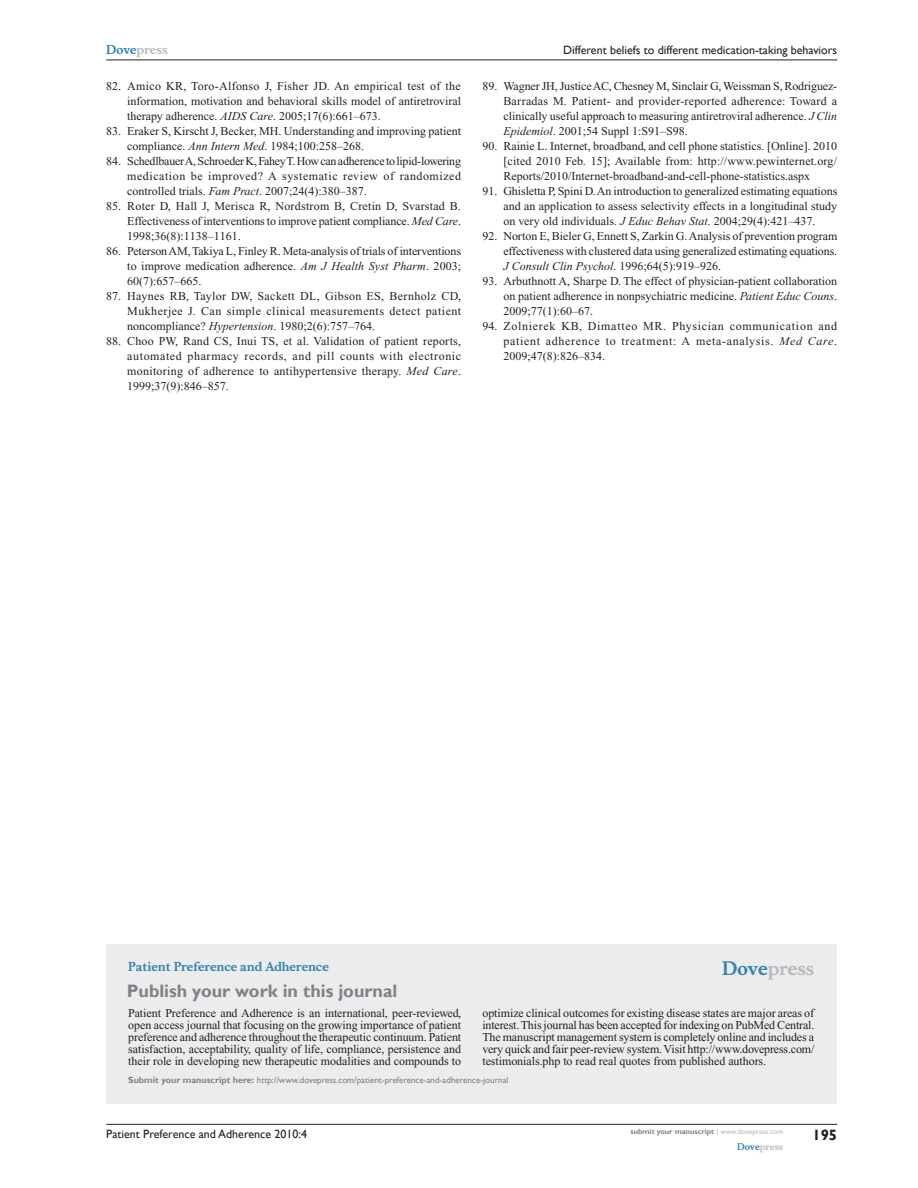
<style>
.page{position:relative;width:918px;height:1188px;background:#fff}
.page>*{position:absolute;margin:0;border:0;box-sizing:border-box;transform-origin:0 0}
.t1{font:700 18px "Gill Sans";color:#808285}
.t2{font:700 18px "Musee";color:#b8b9bc}
.t3{font:700 15px "Gill Sans";color:#231f20}
.t4{font:12px/15px "Times New Roman";color:#231f20;text-align:justify}
.t5{font:12px "Gill Sans";color:#231f20}
.t6{font:700 12px "Musee";color:#3485ae}
.t7{font:700 12px "Musee";color:#b8b9bc}
.t8{font:9px "Gill Sans";color:#808285}
.t9{font:700 9px "Musee";color:#b8b9bc}
.t10{font:700 7.5px "Gill Sans";color:#808285}
.s1{color:#3485ae}
.s2{font-style:italic}
.s3{font-weight:700}
.s4{font-weight:400;color:#b8b9bc}
</style>
<div class="page">
<div style="left:106px;top:944px;width:731px;height:159px;background:#ececee"></div>
<hr style="left:106px;top:1124px;width:731px;height:1px;background:#231f20">
<hr style="left:106px;top:60px;width:731px;height:1px;background:#231f20">
<p class="t7" style="left:106px;top:43px;width:63px"><span class="s1">Dove</span>press</p>
<p class="t4" style="left:127px;top:79px;width:335px;text-indent:-21px">82. Amico KR, Toro-Alfonso J, Fisher JD. An empirical test of the information, motivation and behavioral skills model of antiretroviral therapy adherence. <span class="s2">AIDS Care</span>. 2005;17(6):661–673.</p>
<p class="t4" style="left:127px;top:124px;width:335px;text-indent:-21px">83. Eraker S, Kirscht J, Becker, MH. Understanding and improving patient compliance. <span class="s2">Ann Intern Med</span>. 1984;100:258–268.</p>
<p class="t4" style="left:127px;top:154px;width:335px;text-indent:-21px">84. Schedlbauer A, Schroeder K, Fahey T. How can adherence to lipid-lowering medication be improved? A systematic review of randomized controlled trials. <span class="s2">Fam Pract</span>. 2007;24(4):380–387.</p>
<p class="t4" style="left:127px;top:199px;width:335px;text-indent:-21px">85. Roter D, Hall J, Merisca R, Nordstrom B, Cretin D, Svarstad B.<br>Effectiveness of interventions to improve patient compliance. <span class="s2">Med Care</span>.<br>1998;36(8):1138–1161.</p>
<p class="t4" style="left:127px;top:244px;width:335px;text-indent:-21px">86. Peterson AM, Takiya L, Finley R. Meta-analysis of trials of interventions to improve medication adherence. <span class="s2">Am J Health Syst Pharm</span>. 2003; 60(7):657–665.</p>
<p class="t4" style="left:127px;top:289px;width:335px;text-indent:-21px">87. Haynes RB, Taylor DW, Sackett DL, Gibson ES, Bernholz CD, Mukherjee J. Can simple clinical measurements detect patient noncompliance? <span class="s2">Hypertension</span>. 1980;2(6):757–764.</p>
<p class="t4" style="left:127px;top:334px;width:335px;text-indent:-21px">88. Choo PW, Rand CS, Inui TS, et al. Validation of patient reports, automated pharmacy records, and pill counts with electronic monitoring of adherence to antihypertensive therapy. <span class="s2">Med Care</span>.<br>1999;37(9):846–857.</p>
<p class="t5" style="left:563px;top:43px;width:276px">Different beliefs to different medication-taking behaviors</p>
<p class="t4" style="left:503px;top:79px;width:335px;text-indent:-21px">89. Wagner JH, Justice AC, Chesney M, Sinclair G, Weissman S, Rodriguez-Barradas M. Patient- and provider-reported adherence: Toward a clinically useful approach to measuring antiretroviral adherence. <span class="s2">J Clin Epidemiol</span>. 2001;54 Suppl 1:S91–S98.</p>
<p class="t4" style="left:503px;top:139px;width:335px;text-indent:-21px">90. Rainie L. Internet, broadband, and cell phone statistics. [Online]. 2010 [cited 2010 Feb. 15]; Available from: http://www.pewinternet.org/ Reports/2010/Internet-broadband-and-cell-phone-statistics.aspx</p>
<p class="t4" style="left:503px;top:184px;width:335px;text-indent:-21px">91. Ghisletta P, Spini D. An introduction to generalized estimating equations and an application to assess selectivity effects in a longitudinal study on very old individuals. <span class="s2">J Educ Behav Stat</span>. 2004;29(4):421–437.</p>
<p class="t4" style="left:503px;top:229px;width:336px;text-indent:-21px">92. Norton E, Bieler G, Ennett S, Zarkin G. Analysis of prevention program effectiveness with clustered data using generalized estimating equations.<br><span class="s2">J Consult Clin Psychol</span>. 1996;64(5):919–926.</p>
<p class="t4" style="left:503px;top:274px;width:335px;text-indent:-21px">93. Arbuthnott A, Sharpe D. The effect of physician-patient collaboration on patient adherence in nonpsychiatric medicine. <span class="s2">Patient Educ Couns</span>.<br>2009;77(1):60–67.</p>
<p class="t4" style="left:503px;top:319px;width:335px;text-indent:-21px">94. Zolnierek KB, Dimatteo MR. Physician communication and patient adherence to treatment: A meta-analysis. <span class="s2">Med Care</span>.<br>2009;47(8):826–834.</p>
<p class="t6" style="left:128px;top:959px;width:202px">Patient Preference and Adherence</p>
<h1 class="t1" style="left:127px;top:980px;width:272px">Publish your work in this journal</h1>
<h1 class="t2" style="left:722px;top:958px;width:94px"><span class="s1">Dove</span>press</h1>
<p class="t4" style="left:128px;top:1007px;width:334px;line-height:12px">Patient Preference and Adherence is an international, peer-reviewed, open access journal that focusing on the growing importance of patient preference and adherence throughout the therapeutic continuum. Patient satisfaction, acceptability, quality of life, compliance, persistence and their role in developing new therapeutic modalities and compounds to</p>
<p class="t4" style="left:482px;top:1007px;width:334px;line-height:12px">optimize clinical outcomes for existing disease states are major areas of interest. This journal has been accepted for indexing on PubMed Central.<br>The manuscript management system is completely online and includes a very quick and fair peer-review system. Visit http://www.dovepress.com/ testimonials.php to read real quotes from published authors.</p>
<p class="t8" style="left:128px;top:1075px;width:382px"><span class="s3">Submit your manuscript here:</span> http://www.dovepress.com/patient-preference-and-adherence-journal</p>
<p class="t5" style="left:106px;top:1127px;width:203px">Patient Preference and Adherence 2010:4</p>
<p class="t10" style="left:631px;top:1127px;width:154px">submit your manuscript <span class="s4">| www.dovepress.com</span></p>
<p class="t9" style="left:737px;top:1141px;width:48px"><span class="s1">Dove</span>press</p>
<p class="t3" style="left:812px;top:1126px;width:26px">195</p>
</div>
